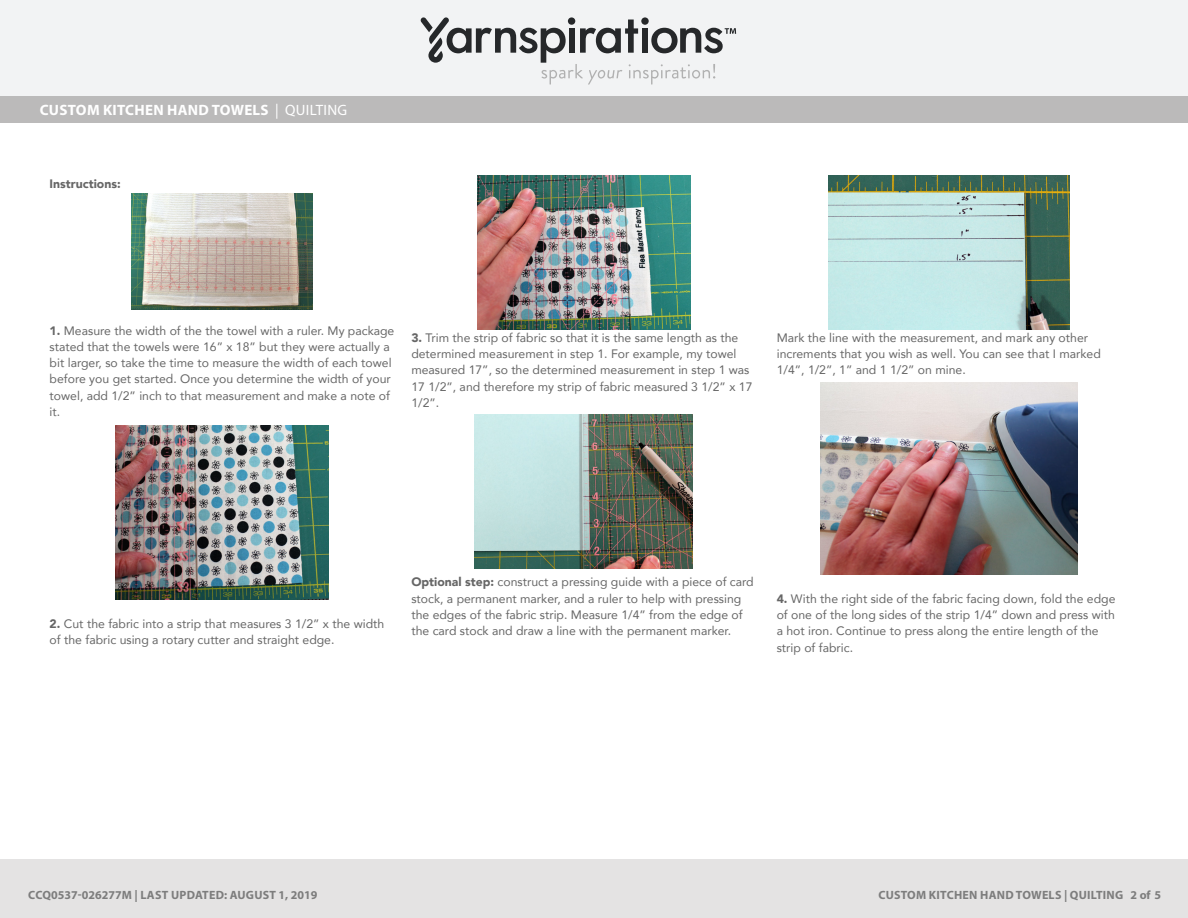
<style>
.page{position:relative;width:1188px;height:918px;background:#fff}
.page>*{position:absolute;margin:0;border:0;box-sizing:border-box;transform-origin:0 0}
.Head{font:700 15px "Myriad Pro";letter-spacing:.02em;color:#fff}
.t1{font:12.3px/16.4px "Avenir";color:#666}
.t2{font:900 12.3px "Avenir";color:#666}
.t3{font:700 12px "Myriad Pro";color:#7d7d7d}
.t4{font:700 12px "Myriad Pro";letter-spacing:.02em;color:#7d7d7d}
.s1{font-weight:400}
.s2{font-weight:900}
</style>
<div class="page">
<div style="left:0;top:0;width:1188px;height:98px;background:#f2f3f4"></div>
<svg style="left:421px;top:17px;width:315px;height:68px"></svg>
<div style="left:0;top:96px;width:1188px;height:27px;background:#bbbaba"></div>
<img style="left:132px;top:194px;width:180px;height:116px">
<img style="left:116px;top:426px;width:212px;height:173px">
<img style="left:477px;top:176px;width:213px;height:154px">
<img style="left:475px;top:415px;width:218px;height:154px">
<img style="left:829px;top:176px;width:241px;height:154px">
<img style="left:821px;top:382px;width:256px;height:193px">
<div style="left:0;top:860px;width:1188px;height:58px;background:#e4e3e3"></div>
<p class="Head" style="left:40px;top:100px;width:309px">CUSTOM KITCHEN HAND TOWELS <span class="s1">| QUILTING</span></p>
<p class="t2" style="left:50px;top:173px;width:73px">Instructions:</p>
<p class="t1" style="left:50px;top:322px;width:346px"><span class="s2">1.</span> Measure the width of the the towel with a ruler. My package stated that the towels were 16” x 18” but they were actually a bit larger, so take the time to measure the width of each towel before you get started. Once you determine the width of your towel, add 1/2” inch to that measurement and make a note of it.</p>
<p class="t1" style="left:411px;top:329px;width:343px"><span class="s2">3.</span> Trim the strip of fabric so that it is the same length as the determined measurement in step 1. For example, my towel measured 17”, so the determined measurement in step 1 was 17 1/2”, and therefore my strip of fabric measured 3 1/2” x 17<br>1/2”.</p>
<p class="t1" style="left:777px;top:329px;width:326px">Mark the line with the measurement, and mark any other increments that you wish as well. You can see that I marked<br>1/4”, 1/2”, 1” and 1 1/2” on mine.</p>
<p class="t1" style="left:50px;top:615px;width:336px"><span class="s2">2.</span> Cut the fabric into a strip that measures 3 1/2” x the width of the fabric using a rotary cutter and straight edge.</p>
<p class="t1" style="left:411px;top:574px;width:344px"><span class="s2">Optional step:</span> construct a pressing guide with a piece of card stock, a permanent marker, and a ruler to help with pressing the edges of the fabric strip. Measure 1/4” from the edge of the card stock and draw a line with the permanent marker.</p>
<p class="t1" style="left:777px;top:590px;width:340px"><span class="s2">4.</span> With the right side of the fabric facing down, fold the edge of one of the long sides of the strip 1/4” down and press with a hot iron. Continue to press along the entire length of the strip of fabric.</p>
<p class="t3" style="left:28px;top:887px;width:291px">CCQ0537-026277M | LAST UPDATED: AUGUST 1, 2019</p>
<p class="t4" style="left:878px;top:887px;width:284px">CUSTOM KITCHEN HAND TOWELS | QUILTING 2 of 5</p>
</div>
